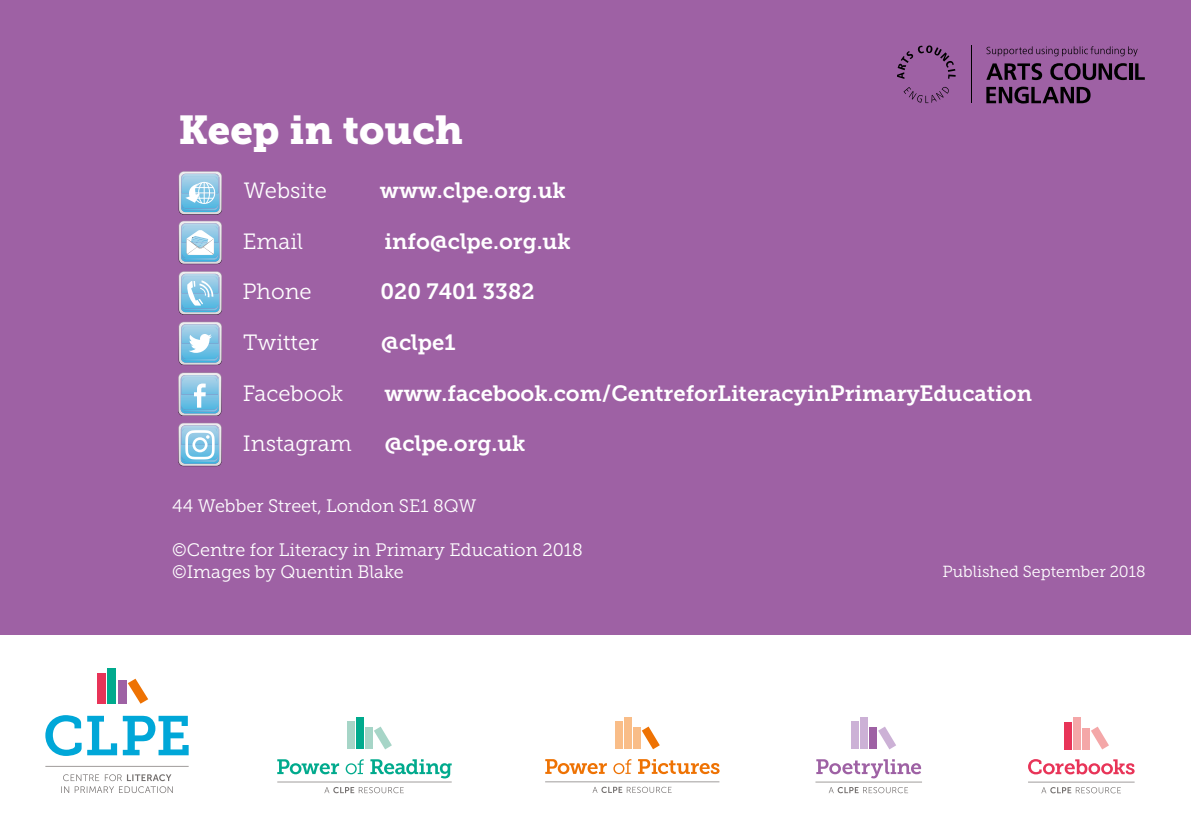
<style>
.page{position:relative;width:1191px;height:840px;background:#fff}
.page>*{position:absolute;margin:0;border:0;box-sizing:border-box;transform-origin:0 0}
.t1{font:40px "Museo Slab 900";color:#fff}
.t2{font:22px "Museo Slab 700";color:#fff}
.t3{font:22px "Museo Slab 300";color:#fff}
.t4{font:18px/22px "Museo Slab 300";color:#fff}
.t5{font:16px "Museo Slab 300";color:#fff}
</style>
<div class="page">
<div style="left:0;top:0;width:1191px;height:634px;background:#9e61a4"></div>
<div style="left:97px;top:672px;width:9px;height:31px;background:#e83458"></div>
<div style="left:108px;top:668px;width:8px;height:35px;background:#00aa8d"></div>
<div style="left:118px;top:679px;width:9px;height:24px;background:#9e61a4"></div>
<svg style="left:128px;top:678px;width:20px;height:25px"></svg>
<svg style="left:45px;top:715px;width:144px;height:40px"></svg>
<svg style="left:61px;top:774px;width:112px;height:18px"></svg>
<hr style="left:45px;top:765px;width:144px;height:1px;background:#a09d9c">
<div style="left:347px;top:721px;width:8px;height:28px;background:#a6d5c7"></div>
<div style="left:356px;top:717px;width:7px;height:32px;background:#00aa8d"></div>
<div style="left:365px;top:727px;width:8px;height:22px;background:#a6d5c7"></div>
<svg style="left:374px;top:726px;width:18px;height:23px"></svg>
<svg style="left:277px;top:759px;width:175px;height:19px"></svg>
<svg style="left:325px;top:787px;width:79px;height:5px"></svg>
<hr style="left:277px;top:781px;width:175px;height:1px;background:#a09d9c">
<div style="left:615px;top:721px;width:8px;height:27px;background:#f9bd88"></div>
<div style="left:624px;top:717px;width:7px;height:31px;background:#f9bd88"></div>
<div style="left:633px;top:727px;width:8px;height:21px;background:#f9bd88"></div>
<svg style="left:642px;top:726px;width:18px;height:22px"></svg>
<svg style="left:545px;top:759px;width:174px;height:14px"></svg>
<svg style="left:593px;top:786px;width:78px;height:6px"></svg>
<hr style="left:545px;top:781px;width:174px;height:1px;background:#a09d9c">
<div style="left:851px;top:721px;width:8px;height:28px;background:#ccb1d6"></div>
<div style="left:860px;top:717px;width:8px;height:32px;background:#ccb1d6"></div>
<div style="left:869px;top:727px;width:8px;height:22px;background:#9e61a4"></div>
<svg style="left:878px;top:726px;width:18px;height:23px"></svg>
<svg style="left:816px;top:759px;width:105px;height:19px"></svg>
<svg style="left:829px;top:787px;width:79px;height:5px"></svg>
<hr style="left:815px;top:781px;width:107px;height:1px;background:#a09d9c">
<div style="left:1064px;top:721px;width:8px;height:28px;background:#e83458"></div>
<div style="left:1073px;top:717px;width:7px;height:32px;background:#f4a7a8"></div>
<div style="left:1082px;top:727px;width:8px;height:22px;background:#f4a7a8"></div>
<svg style="left:1091px;top:726px;width:18px;height:23px"></svg>
<svg style="left:1028px;top:759px;width:106px;height:15px"></svg>
<svg style="left:1041px;top:787px;width:80px;height:6px"></svg>
<hr style="left:1028px;top:781px;width:106px;height:1px;background:#a09d9c">
<svg style="left:986px;top:63px;width:56px;height:17px"></svg>
<svg style="left:1050px;top:63px;width:76px;height:17px"></svg>
<hr style="left:1129px;top:63px;width:3px;height:17px;background:#000">
<svg style="left:1135px;top:63px;width:9px;height:17px"></svg>
<svg style="left:986px;top:87px;width:104px;height:16px"></svg>
<svg style="left:986px;top:46px;width:151px;height:10px"></svg>
<svg style="left:897px;top:45px;width:58px;height:34px"></svg>
<svg style="left:903px;top:87px;width:46px;height:16px"></svg>
<hr style="left:970px;top:45px;width:1px;height:58px;background:#000">
<svg style="left:179px;top:171px;width:43px;height:43px;background:#a2cbe3"></svg>
<svg style="left:179px;top:221px;width:43px;height:43px;background:#afd0e4"></svg>
<svg style="left:179px;top:271px;width:43px;height:43px;background:#9ec9e2"></svg>
<svg style="left:179px;top:321px;width:43px;height:44px;background:#a0c8e1"></svg>
<svg style="left:178px;top:372px;width:43px;height:43px;background:#99c6e1"></svg>
<svg style="left:178px;top:423px;width:44px;height:43px;background:#a7cbe2"></svg>
<h1 class="t1" style="left:178px;top:106px;width:286px">Keep in touch</h1>
<p class="t3" style="left:244px;top:178px;width:84px">Website</p>
<p class="t2" style="left:380px;top:177px;width:187px">www.clpe.org.uk</p>
<p class="t3" style="left:243px;top:229px;width:62px">Email</p>
<p class="t2" style="left:384px;top:228px;width:188px">info@clpe.org.uk</p>
<p class="t3" style="left:242px;top:279px;width:71px">Phone</p>
<p class="t2" style="left:380px;top:279px;width:155px">020 7401 3382</p>
<p class="t3" style="left:243px;top:330px;width:77px">Twitter</p>
<p class="t2" style="left:381px;top:330px;width:76px">@clpe1</p>
<p class="t3" style="left:243px;top:381px;width:102px">Facebook</p>
<p class="t2" style="left:384px;top:381px;width:649px">www.facebook.com/CentreforLiteracyinPrimaryEducation</p>
<p class="t3" style="left:243px;top:431px;width:110px">Instagram</p>
<p class="t2" style="left:385px;top:431px;width:142px">@clpe.org.uk</p>
<p class="t4" style="left:172px;top:494px;width:306px">44 Webber Street, London SE1 8QW</p>
<p class="t4" style="left:172px;top:538px;width:412px">©Centre for Literacy in Primary Education 2018 ©Images by Quentin Blake</p>
<p class="t5" style="left:942px;top:562px;width:205px">Published September 2018</p>
</div>
